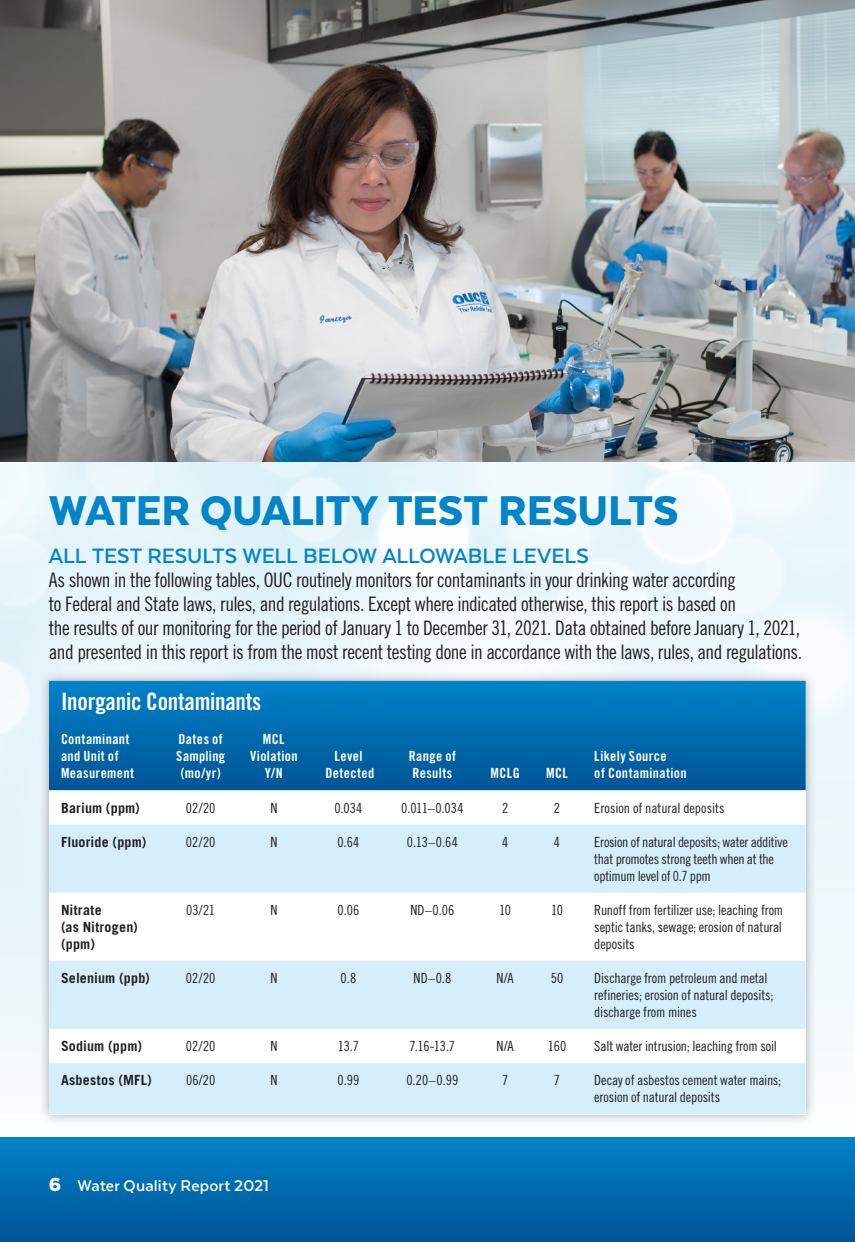
<style>
.page{position:relative;width:855px;height:1242px;background:#fff}
.page>*{position:absolute;margin:0;border:0;box-sizing:border-box;transform-origin:0 0}
.t1{font:900 48px "Texta";letter-spacing:-.005em;color:#0084ca}
.Helv_Subhead{font:700 24px "Texta";letter-spacing:-.005em;color:#0084ca}
.Calibri_Boday_9_25{font:24px "Trade Gothic LT Std Bd Cn 20";letter-spacing:-.01em;color:#fff}
.Calibri_Boday_9_25-2{font:20px/24px "Trade Gothic LT Std Cn 18";letter-spacing:-.025em;color:#231f20}
.t2{font:700 18px "Texta";letter-spacing:.005em;color:#fff}
.t3{font:14px/17px "Trade Gothic LT Std Cn 18";letter-spacing:-.01em;color:#231f20}
.Calibri_Boday_9_25-3{font:14px/17px "Trade Gothic LT Std Bd Cn 20";letter-spacing:.025em;color:#fff}
.t4{font:700 14px/17px "Trade Gothic LT Std";letter-spacing:.015em;color:#231f20}
.s1{font-weight:900;font-size:22px}
</style>
<div class="page">
<div style="left:0;top:1136px;width:854px;height:105px;background:linear-gradient(to bottom,#0083ca,#005596)"></div>
<div style="left:0;top:0;width:854px;height:1136px;background:#f5fafd"></div>
<div style="left:0;top:557px;width:275px;height:380px;background:#e5f4f9"></div>
<div style="left:622px;top:537px;width:105px;height:130px;background:#ebf7fb"></div>
<div style="left:356px;top:390px;width:163px;height:162px;background:#dff3f9;border-radius:50%"></div>
<div style="left:56px;top:369px;width:239px;height:239px;background:#e2f3f9;border-radius:50%"></div>
<div style="left:22px;top:527px;width:193px;height:193px;background:#e8f5fa;border-radius:50%"></div>
<div style="left:251px;top:496px;width:281px;height:282px;background:#e4f4fa;border-radius:50%"></div>
<div style="left:438px;top:351px;width:219px;height:219px;background:#eff9fc;border-radius:50%"></div>
<div style="left:326px;top:531px;width:244px;height:244px;background:#f5fafd;border-radius:50%"></div>
<div style="left:541px;top:545px;width:119px;height:118px;background:#f2fafc;border-radius:50%"></div>
<div style="left:691px;top:522px;width:104px;height:104px;background:#edf8fc;border-radius:50%"></div>
<div style="left:495px;top:481px;width:109px;height:109px;background:#f1f9fc;border-radius:50%"></div>
<svg style="left:363px;top:476px;width:119px;height:119px;fill:#fefefe"></svg>
<svg style="left:0;top:461px;width:77px;height:156px"></svg>
<svg style="left:0;top:635px;width:38px;height:209px"></svg>
<div style="left:62px;top:636px;width:90px;height:90px;background:#edf7fb;border-radius:50%"></div>
<div style="left:77px;top:424px;width:87px;height:87px;background:#ebf7fb;border-radius:50%"></div>
<svg style="left:241px;top:393px;width:97px;height:96px"></svg>
<div style="left:271px;top:465px;width:87px;height:87px;background:linear-gradient(to right,#e3f4f9,#e5f5fa);border-radius:50%"></div>
<svg style="left:622px;top:453px;width:126px;height:126px"></svg>
<svg style="left:610px;top:365px;width:119px;height:119px"></svg>
<svg style="left:727px;top:134px;width:128px;height:699px"></svg>
<img style="left:0;top:0;width:854px;height:461px">
<div style="left:38px;top:669px;width:778px;height:455px;background:#231f20;opacity:.35"></div>
<svg style="left:49px;top:680px;width:756px;height:110px;background:#016baf"></svg>
<div style="left:49px;top:790px;width:756px;height:34px;background:#fff"></div>
<svg style="left:49px;top:824px;width:756px;height:289px;fill:#d4effb"></svg>
<p class="t1" style="left:49px;top:485px;width:631px">WATER QUALITY TEST RESULTS</p>
<p class="Helv_Subhead" style="left:49px;top:543px;width:541px">ALL TEST RESULTS WELL BELOW ALLOWABLE LEVELS</p>
<p class="Calibri_Boday_9_25-2" style="left:49px;top:567px;width:754px">As shown in the following tables, OUC routinely monitors for contaminants in your drinking water according<br>to Federal and State laws, rules, and regulations. Except where indicated otherwise, this report is based on<br>the results of our monitoring for the period of January 1 to December 31, 2021. Data obtained before January 1, 2021, and presented in this report is from the most recent testing done in accordance with the laws, rules, and regulations.</p>
<p class="Calibri_Boday_9_25" style="left:61px;top:687px;width:202px">Inorganic Contaminants</p>
<p class="Calibri_Boday_9_25-3" style="left:61px;top:730px;width:75px">Contaminant and Unit of<br>Measurement</p>
<p class="Calibri_Boday_9_25-3" style="left:176px;top:730px;width:50px;text-align:center">Dates of<br>Sampling (mo/yr)</p>
<p class="Calibri_Boday_9_25-3" style="left:250px;top:730px;width:49px;text-align:center">MCL<br>Violation<br>Y/N</p>
<p class="Calibri_Boday_9_25-3" style="left:325px;top:747px;width:50px;text-align:center">Level<br>Detected</p>
<p class="Calibri_Boday_9_25-3" style="left:408px;top:747px;width:49px">Range of<br>Results</p>
<p class="Calibri_Boday_9_25-3" style="left:594px;top:747px;width:94px">Likely Source<br>of Contamination</p>
<p class="Calibri_Boday_9_25-3" style="left:490px;top:764px;width:31px">MCLG</p>
<p class="Calibri_Boday_9_25-3" style="left:546px;top:764px;width:23px">MCL</p>
<p class="t4" style="left:61px;top:798px;width:80px">Barium (ppm)</p>
<p class="t3" style="left:186px;top:798px;width:31px">02/20</p>
<p class="t3" style="left:270px;top:798px;width:8px">N</p>
<p class="t3" style="left:334px;top:798px;width:30px">0.034</p>
<p class="t3" style="left:401px;top:798px;width:64px">0.011–0.034</p>
<p class="t3" style="left:502px;top:798px;width:8px">2</p>
<p class="t3" style="left:553px;top:798px;width:8px">2</p>
<p class="t3" style="left:594px;top:798px;width:132px">Erosion of natural deposits</p>
<p class="t4" style="left:61px;top:832px;width:87px">Fluoride (ppm)</p>
<p class="t3" style="left:186px;top:832px;width:31px">02/20</p>
<p class="t3" style="left:270px;top:832px;width:8px">N</p>
<p class="t3" style="left:337px;top:832px;width:23px">0.64</p>
<p class="t3" style="left:406px;top:832px;width:52px">0.13–0.64</p>
<p class="t3" style="left:502px;top:832px;width:8px">4</p>
<p class="t3" style="left:553px;top:832px;width:8px">4</p>
<p class="t3" style="left:594px;top:832px;width:195px">Erosion of natural deposits; water additive that promotes strong teeth when at the optimum level of 0.7 ppm</p>
<p class="t4" style="left:61px;top:900px;width:78px">Nitrate<br>(as Nitrogen) (ppm)</p>
<p class="t3" style="left:186px;top:900px;width:30px">03/21</p>
<p class="t3" style="left:270px;top:900px;width:8px">N</p>
<p class="t3" style="left:337px;top:900px;width:23px">0.06</p>
<p class="t3" style="left:410px;top:900px;width:46px">ND–0.06</p>
<p class="t3" style="left:499px;top:900px;width:14px">10</p>
<p class="t3" style="left:551px;top:900px;width:14px">10</p>
<p class="t3" style="left:594px;top:900px;width:190px;text-align:justify">Runoff from fertilizer use; leaching from septic tanks, sewage; erosion of natural deposits</p>
<p class="t4" style="left:61px;top:969px;width:90px">Selenium (ppb)</p>
<p class="t3" style="left:186px;top:969px;width:31px">02/20</p>
<p class="t3" style="left:270px;top:969px;width:8px">N</p>
<p class="t3" style="left:340px;top:969px;width:17px">0.8</p>
<p class="t3" style="left:413px;top:969px;width:39px">ND–0.8</p>
<p class="t3" style="left:496px;top:969px;width:19px">N/A</p>
<p class="t3" style="left:550px;top:969px;width:14px">50</p>
<p class="t3" style="left:594px;top:969px;width:181px">Discharge from petroleum and metal refineries; erosion of natural deposits; discharge from mines</p>
<p class="t4" style="left:61px;top:1037px;width:82px">Sodium (ppm)</p>
<p class="t3" style="left:186px;top:1037px;width:31px">02/20</p>
<p class="t3" style="left:270px;top:1037px;width:8px">N</p>
<p class="t3" style="left:338px;top:1037px;width:23px">13.7</p>
<p class="t3" style="left:409px;top:1037px;width:47px">7.16-13.7</p>
<p class="t3" style="left:496px;top:1037px;width:19px">N/A</p>
<p class="t3" style="left:547px;top:1037px;width:20px">160</p>
<p class="t3" style="left:594px;top:1037px;width:184px">Salt water intrusion; leaching from soil</p>
<p class="t4" style="left:61px;top:1071px;width:92px">Asbestos (MFL)</p>
<p class="t3" style="left:186px;top:1071px;width:31px">06/20</p>
<p class="t3" style="left:270px;top:1071px;width:8px">N</p>
<p class="t3" style="left:337px;top:1071px;width:23px">0.99</p>
<p class="t3" style="left:406px;top:1071px;width:53px">0.20–0.99</p>
<p class="t3" style="left:502px;top:1071px;width:8px">7</p>
<p class="t3" style="left:553px;top:1071px;width:8px">7</p>
<p class="t3" style="left:594px;top:1071px;width:188px">Decay of asbestos cement water mains; erosion of natural deposits</p>
<p class="t2" style="left:49px;top:1175px;width:221px"><span class="s1">6</span> Water Quality Report 2021</p>
</div>
